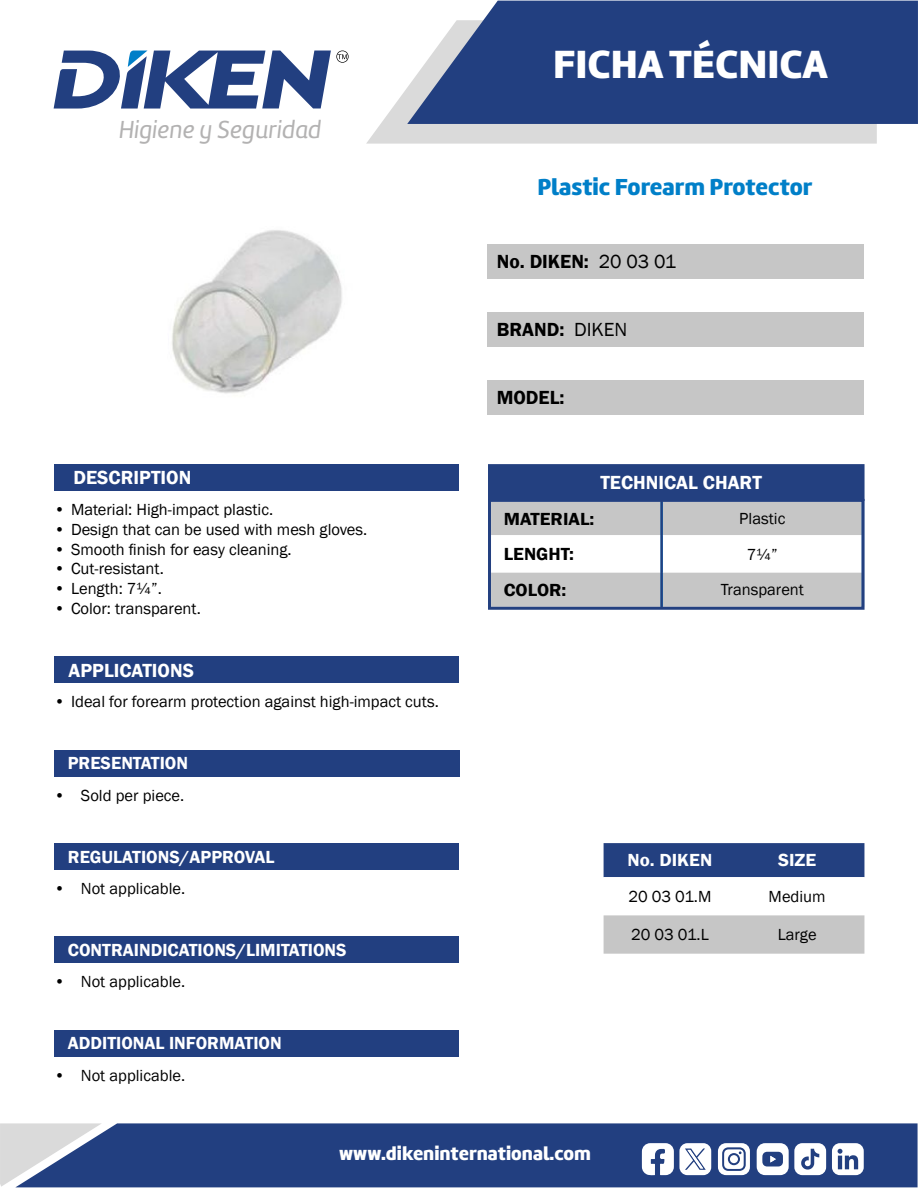
<style>
.page{position:relative;width:918px;height:1188px;background:#fff}
.page>*{position:absolute;margin:0;border:0;box-sizing:border-box;transform-origin:0 0}
.t1{font:40.8px "Amelia Basic Black";color:#fff}
.t2{font:25.5px "Amelia Basic Italic";color:#b3b2b2}
.t3{font:24px "Amelia Basic Black";color:#007fc8}
.t4{font:600 19.5px "Franklin Gothic";color:#fff}
.t5{font:600 19.5px "Franklin Gothic";color:#000}
.t6{font:19.5px "Amelia Basic Black";color:#fff}
.t7{font:600 18px "Franklin Gothic";color:#fff}
.t8{font:600 18px "Franklin Gothic";color:#000;scale:1.05 1}
.t9{font:600 18px "Franklin Gothic";color:#fff;scale:1.05 1}
.t10{font:16.5px "Franklin Gothic";color:#000}
.s1{font-weight:400}
</style>
<div class="page">
<svg style="left:366px;top:88px;width:511px;height:56px;background:#dedede"></svg>
<svg style="left:407px;top:1px;width:511px;height:123px;background:#344e8a"></svg>
<div style="left:102px;top:1123px;width:816px;height:64px;background:#223f80"></div>
<svg style="left:0;top:1123px;width:102px;height:64px;background:#9da8bf"></svg>
<svg style="left:54px;top:50px;width:295px;height:59px"></svg>
<svg style="left:642px;top:1143px;width:69px;height:32px"></svg>
<svg style="left:718px;top:1143px;width:32px;height:32px"></svg>
<div style="left:730px;top:1155px;width:8px;height:8px;background:#fff;border-radius:50%"></div>
<svg style="left:757px;top:1143px;width:107px;height:32px"></svg>
<div style="left:487px;top:244px;width:376px;height:34px;background:#c6c6c6"></div>
<div style="left:487px;top:313px;width:376px;height:34px;background:#c6c6c6"></div>
<div style="left:487px;top:380px;width:376px;height:34px;background:#c6c6c6"></div>
<svg style="left:492px;top:503px;width:369px;height:103px"></svg>
<div style="left:488px;top:499px;width:377px;height:111px;border:3px solid #234080"></div>
<svg style="left:604px;top:843px;width:260px;height:111px"></svg>
<div style="left:490px;top:466px;width:373px;height:34px;background:#234080"></div>
<div style="left:488px;top:464px;width:377px;height:37px;border:3px solid #234080"></div>
<hr style="left:660px;top:500px;width:3px;height:108px;background:#234080">
<img style="left:172px;top:230px;width:170px;height:164px">
<div style="left:54px;top:464px;width:405px;height:27px;background:#223f80"></div>
<div style="left:54px;top:656px;width:405px;height:27px;background:#223f80"></div>
<div style="left:54px;top:750px;width:405px;height:26px;background:#223f80"></div>
<div style="left:54px;top:936px;width:405px;height:27px;background:#223f80"></div>
<div style="left:54px;top:1030px;width:405px;height:26px;background:#223f80"></div>
<div style="left:54px;top:843px;width:405px;height:27px;background:#223f80"></div>
<h2 class="t2" style="left:119px;top:115px;width:204px">Higiene y Seguridad</h2>
<p class="t4" style="left:74px;top:466px;width:119px">DESCRIPTION</p>
<p class="t10" style="left:54px;top:499px;width:221px">• Material: High-impact plastic.</p>
<p class="t10" style="left:54px;top:519px;width:315px">• Design that can be used with mesh gloves.</p>
<p class="t10" style="left:54px;top:539px;width:239px">• Smooth finish for easy cleaning.</p>
<p class="t10" style="left:54px;top:559px;width:111px">• Cut-resistant.</p>
<p class="t10" style="left:54px;top:578px;width:109px">• Length: 7¼”.</p>
<p class="t10" style="left:54px;top:598px;width:148px">• Color: transparent.</p>
<p class="t4" style="left:69px;top:658px;width:127px">APPLICATIONS</p>
<p class="t10" style="left:54px;top:692px;width:386px">• Ideal for forearm protection against high-impact cuts.</p>
<p class="t7" style="left:68px;top:752px;width:122px">PRESENTATION</p>
<p class="t10" style="left:54px;top:785px;width:132px">• Sold per piece.</p>
<p class="t7" style="left:68px;top:846px;width:208px">REGULATIONS/APPROVAL</p>
<p class="t10" style="left:54px;top:878px;width:133px">• Not applicable.</p>
<p class="t7" style="left:68px;top:939px;width:280px">CONTRAINDICATIONS/LIMITATIONS</p>
<p class="t10" style="left:54px;top:972px;width:133px">• Not applicable.</p>
<p class="t7" style="left:68px;top:1032px;width:215px">ADDITIONAL INFORMATION</p>
<p class="t10" style="left:54px;top:1065px;width:133px">• Not applicable.</p>
<h1 class="t1" style="left:553px;top:40px;width:276px">FICHA TÉCNICA</h1>
<h3 class="t3" style="left:537px;top:172px;width:277px">Plastic Forearm Protector</h3>
<p class="t5" style="left:497px;top:250px;width:181px">No. DIKEN: <span class="s1">20 03 01</span></p>
<p class="t5" style="left:497px;top:318px;width:132px">BRAND: <span class="s1">DIKEN</span></p>
<p class="t5" style="left:497px;top:385px;width:69px">MODEL:</p>
<p class="t4" style="left:600px;top:471px;width:163px">TECHNICAL CHART</p>
<p class="t8" style="left:504px;top:508px;width:88px">MATERIAL:</p>
<p class="t10" style="left:739px;top:509px;width:48px">Plastic</p>
<p class="t8" style="left:504px;top:543px;width:68px">LENGHT:</p>
<p class="t10" style="left:747px;top:544px;width:32px">7¼”</p>
<p class="t8" style="left:504px;top:579px;width:61px">COLOR:</p>
<p class="t10" style="left:721px;top:580px;width:85px">Transparent</p>
<p class="t9" style="left:628px;top:849px;width:82px">No. DIKEN</p>
<p class="t9" style="left:778px;top:849px;width:38px">SIZE</p>
<p class="t10" style="left:628px;top:886px;width:85px">20 03 01.M</p>
<p class="t10" style="left:769px;top:886px;width:59px">Medium</p>
<p class="t10" style="left:631px;top:925px;width:79px">20 03 01.L</p>
<p class="t10" style="left:778px;top:925px;width:40px">Large</p>
<p class="t6" style="left:339px;top:1142px;width:253px">www.dikeninternational.com</p>
</div>
